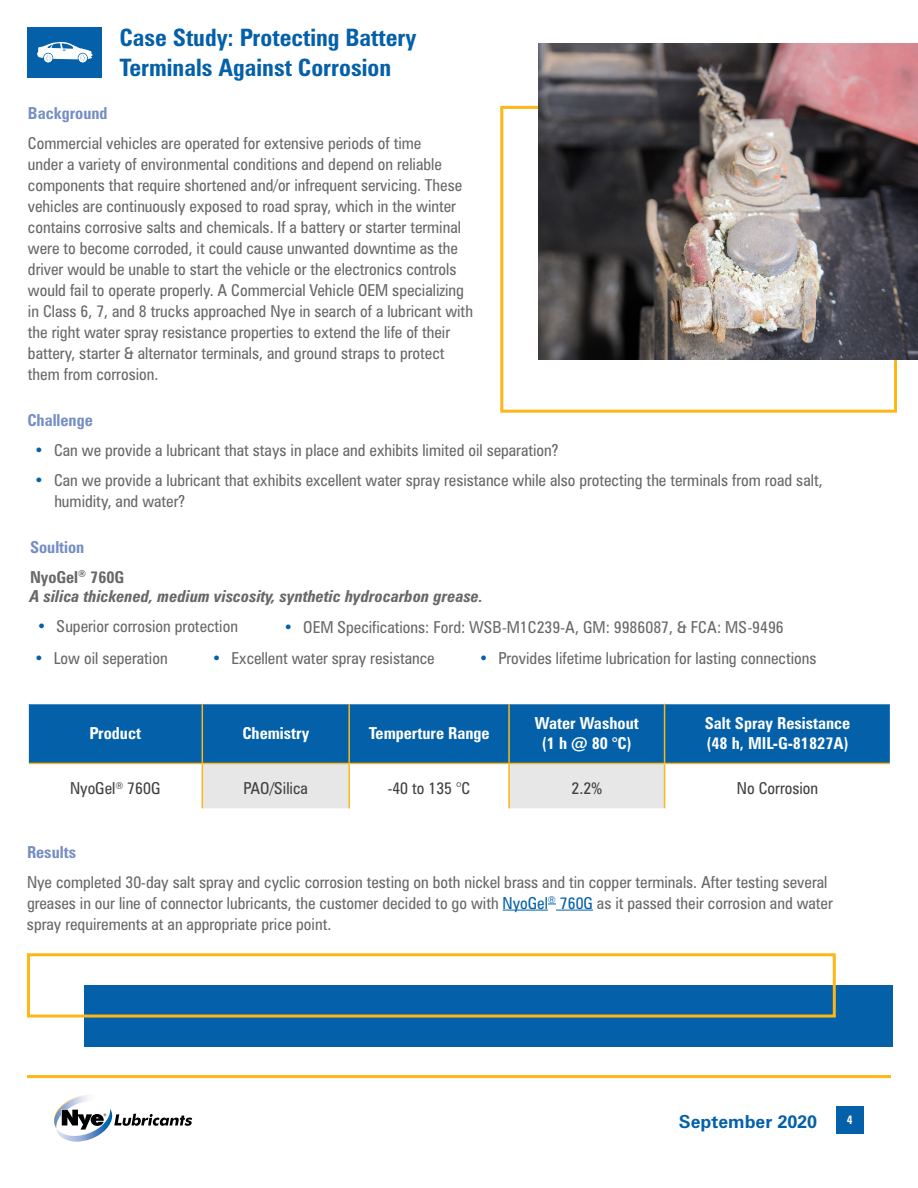
<style>
.page{position:relative;width:918px;height:1188px;background:#fff}
.page>*{position:absolute;margin:0;border:0;box-sizing:border-box;transform-origin:0 0}
.t1{font:700 condensed 24px/30px "Zurich BT";color:#0460a9}
.t2{font:700 18px "Zurich BT";color:#0460a9}
.t3{font:condensed 16.5px/21px "Zurich BT";color:#696868}
.t4{font:700 condensed 16.5px/19.8px "Zurich BT";color:#fff;text-align:center}
.t5{font:italic 700 condensed 16.5px "Zurich BT";color:#696868}
.t6{font:condensed 16.5px "Zurich BT";color:#414042}
.t7{font:700 condensed 16.5px "Zurich BT";color:#768ec4}
.t8{font:700 condensed 16.5px/30px "Zurich BT";color:#696868}
.t9{font:700 condensed 12px "Zurich BT";color:#fff}
.s1{color:#0460a9}
.s2{color:#768ec4}
</style>
<div class="page">
<hr style="left:27px;top:1075px;width:864px;height:3px;background:#fdb717">
<div style="left:836px;top:1106px;width:27px;height:28px;background:#0460a9"></div>
<svg style="left:54px;top:1096px;width:138px;height:46px"></svg>
<div style="left:500px;top:106px;width:397px;height:307px;border:3px solid #fdb717"></div>
<div style="left:28px;top:27px;width:74px;height:50px;background:#0460a9"></div>
<svg style="left:37px;top:41px;width:55px;height:21px"></svg>
<img style="left:539px;top:44px;width:379px;height:316px">
<hr style="left:503px;top:910px;width:45px;height:1px;background:#0460a9">
<hr style="left:556px;top:910px;width:37px;height:1px;background:#0460a9">
<div style="left:29px;top:704px;width:861px;height:59px;background:#0460a9"></div>
<div style="left:202px;top:763px;width:147px;height:46px;background:#e7e7e7"></div>
<div style="left:509px;top:763px;width:156px;height:46px;background:#e7e7e7"></div>
<hr style="left:29px;top:763px;width:173px;height:1px;background:#fdb717">
<hr style="left:665px;top:763px;width:225px;height:1px;background:#fdb717">
<hr style="left:202px;top:808px;width:147px;height:2px;background:#fff">
<hr style="left:509px;top:808px;width:156px;height:2px;background:#fff">
<hr style="left:202px;top:704px;width:1px;height:59px;background:#fdb717">
<hr style="left:348px;top:704px;width:2px;height:59px;background:#fdb717">
<hr style="left:508px;top:704px;width:2px;height:59px;background:#fdb717">
<hr style="left:664px;top:704px;width:1px;height:59px;background:#fdb717">
<hr style="left:202px;top:763px;width:147px;height:1px;background:#fdb717">
<hr style="left:202px;top:764px;width:1px;height:44px;background:#fdb717">
<hr style="left:349px;top:763px;width:160px;height:1px;background:#fdb717">
<hr style="left:348px;top:764px;width:2px;height:44px;background:#fdb717">
<hr style="left:509px;top:763px;width:156px;height:1px;background:#fdb717">
<hr style="left:508px;top:764px;width:2px;height:44px;background:#fdb717">
<hr style="left:664px;top:764px;width:1px;height:44px;background:#fdb717">
<div style="left:84px;top:985px;width:808px;height:62px;background:#0460a9"></div>
<div style="left:27px;top:953px;width:809px;height:65px;border:3px solid #fdb717"></div>
<h1 class="t1" style="left:119px;top:23px;width:298px">Case Study: Protecting Battery<br>Terminals Against Corrosion</h1>
<p class="t7" style="left:28px;top:103px;width:81px">Background</p>
<p class="t3" style="left:28px;top:133px;width:447px">Commercial vehicles are operated for extensive periods of time<br>under a variety of environmental conditions and depend on reliable components that require shortened and/or infrequent servicing. These vehicles are continuously exposed to road spray, which in the winter contains corrosive salts and chemicals. If a battery or starter terminal were to become corroded, it could cause unwanted downtime as the driver would be unable to start the vehicle or the electronics controls would fail to operate properly. A Commercial Vehicle OEM specializing in Class 6, 7, and 8 trucks approached Nye in search of a lubricant with the right water spray resistance properties to extend the life of their battery, starter &amp; alternator terminals, and ground straps to protect them from corrosion.</p>
<p class="t7" style="left:27px;top:410px;width:67px">Challenge</p>
<p class="t3" style="left:34px;top:439px;width:526px"><span class="s1">•</span> Can we provide a lubricant that stays in place and exhibits limited oil separation?</p>
<p class="t3" style="left:54px;top:469px;width:770px;text-indent:-20px"><span class="s1">•</span> Can we provide a lubricant that exhibits excellent water spray resistance while also protecting the terminals from road salt, humidity, and water?</p>
<p class="t8" style="left:30px;top:532px;width:96px"><span class="s2">Soultion<br></span>NyoGel<sup>®</sup> 760G</p>
<p class="t5" style="left:30px;top:586px;width:455px">A silica thickened, medium viscosity, synthetic hydrocarbon grease.</p>
<p class="t3" style="left:37px;top:616px;width:203px"><span class="s1">•</span> Superior corrosion protection</p>
<p class="t3" style="left:212px;top:647px;width:224px"><span class="s1">•</span> Excellent water spray resistance</p>
<p class="t3" style="left:283px;top:617px;width:502px"><span class="s1">•</span> OEM Specifications: Ford: WSB-M1C239-A, GM: 9986087, &amp; FCA: MS-9496</p>
<p class="t3" style="left:34px;top:647px;width:135px"><span class="s1">•</span> Low oil seperation</p>
<p class="t3" style="left:479px;top:647px;width:339px"><span class="s1">•</span> Provides lifetime lubrication for lasting connections</p>
<p class="t4" style="left:89px;top:723px;width:53px">Product</p>
<p class="t4" style="left:242px;top:723px;width:68px">Chemistry</p>
<p class="t4" style="left:369px;top:723px;width:122px">Temperture Range</p>
<p class="t4" style="left:535px;top:714px;width:105px">Water Washout (1 h @ 80 °C)</p>
<p class="t4" style="left:705px;top:714px;width:147px;text-align:left">Salt Spray Resistance (48 h, MIL-G-81827A)</p>
<p class="t6" style="left:70px;top:778px;width:92px">NyoGel<sup>®</sup> 760G</p>
<p class="t6" style="left:244px;top:778px;width:66px">PAO/Silica</p>
<p class="t6" style="left:388px;top:778px;width:84px">-40 to 135 °C</p>
<p class="t6" style="left:572px;top:778px;width:32px">2.2%</p>
<p class="t6" style="left:737px;top:778px;width:83px">No Corrosion</p>
<p class="t7" style="left:27px;top:842px;width:51px">Results</p>
<p class="t3" style="left:27px;top:871px;width:807px">Nye completed 30-day salt spray and cyclic corrosion testing on both nickel brass and tin copper terminals. After testing several greases in our line of connector lubricants, the customer decided to go with <span class="s1">NyoGel</span><sup>®</sup> <span class="s1">760G</span> as it passed their corrosion and water spray requirements at an appropriate price point.</p>
<p class="t2" style="left:679px;top:1110px;width:140px">September 2020</p>
<p class="t9" style="left:847px;top:1113px;width:7px">4</p>
</div>
